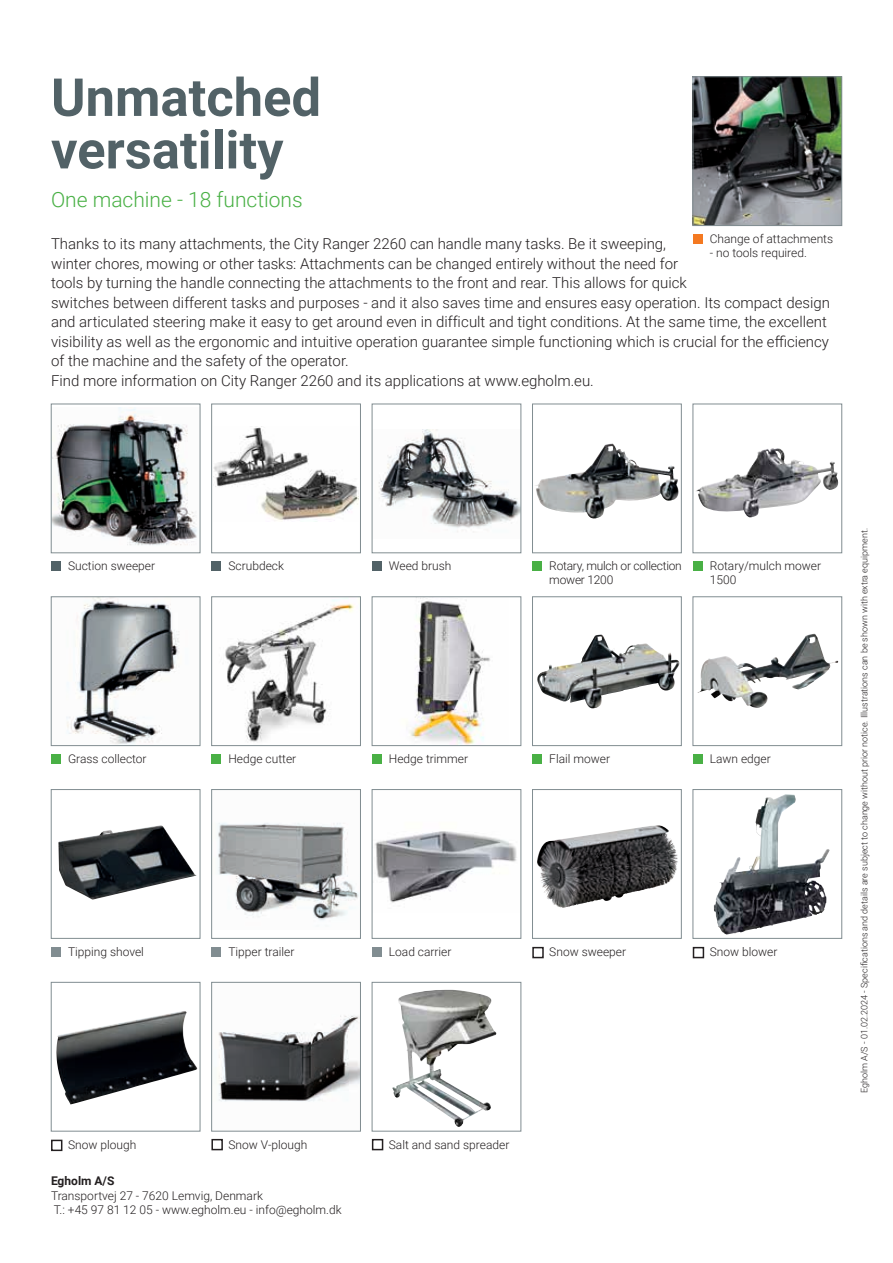
<style>
.page{position:relative;width:893px;height:1263px;background:#fff}
.page>*{position:absolute;margin:0;border:0;box-sizing:border-box;transform-origin:0 0}
.t1{font:700 52.5px/52.5px "Roboto";color:#526267}
.t2{font:300 21px "Roboto";color:#49b045}
.t3{font:300 15px/19.5px "Roboto";color:#231f20}
.t4{font:300 12px/13.5px "Roboto";color:#231f20}
.t5{font:300 12px/13.5px "Roboto";letter-spacing:-.02em;color:#231f20}
.t6{font:700 12px "Roboto";color:#231f20}
.t7{font:300 9px "Roboto";color:#231f20}
</style>
<div class="page">
<img style="left:53px;top:407px;width:144px;height:139px">
<div style="left:51px;top:404px;width:149px;height:149px;border:1px solid #818d91"></div>
<img style="left:378px;top:430px;width:141px;height:103px">
<div style="left:372px;top:404px;width:149px;height:149px;border:1px solid #818d91"></div>
<img style="left:535px;top:444px;width:144px;height:74px">
<div style="left:532px;top:404px;width:149px;height:149px;border:1px solid #818d91"></div>
<img style="left:696px;top:448px;width:143px;height:70px">
<div style="left:693px;top:404px;width:149px;height:149px;border:1px solid #818d91"></div>
<img style="left:66px;top:599px;width:113px;height:145px">
<div style="left:51px;top:597px;width:149px;height:149px;border:1px solid #818d91"></div>
<img style="left:218px;top:1015px;width:141px;height:87px">
<div style="left:211px;top:982px;width:150px;height:149px;border:1px solid #818d91"></div>
<img style="left:392px;top:990px;width:99px;height:137px">
<div style="left:372px;top:982px;width:149px;height:149px;border:1px solid #818d91"></div>
<img style="left:218px;top:822px;width:141px;height:99px">
<div style="left:211px;top:789px;width:150px;height:149px;border:1px solid #818d91"></div>
<img style="left:375px;top:831px;width:142px;height:72px">
<div style="left:372px;top:789px;width:149px;height:149px;border:1px solid #818d91"></div>
<img style="left:56px;top:1011px;width:141px;height:93px">
<div style="left:51px;top:982px;width:149px;height:149px;border:1px solid #818d91"></div>
<img style="left:714px;top:794px;width:116px;height:140px">
<div style="left:693px;top:789px;width:149px;height:149px;border:1px solid #818d91"></div>
<img style="left:58px;top:825px;width:139px;height:75px">
<div style="left:51px;top:789px;width:149px;height:149px;border:1px solid #818d91"></div>
<img style="left:225px;top:600px;width:130px;height:142px">
<div style="left:211px;top:597px;width:150px;height:149px;border:1px solid #818d91"></div>
<img style="left:537px;top:825px;width:119px;height:77px">
<div style="left:532px;top:789px;width:149px;height:149px;border:1px solid #818d91"></div>
<img style="left:409px;top:601px;width:81px;height:143px">
<div style="left:372px;top:597px;width:149px;height:149px;border:1px solid #818d91"></div>
<img style="left:537px;top:635px;width:142px;height:73px">
<div style="left:532px;top:597px;width:149px;height:149px;border:1px solid #818d91"></div>
<img style="left:697px;top:634px;width:117px;height:67px">
<div style="left:693px;top:597px;width:149px;height:149px;border:1px solid #818d91"></div>
<img style="left:695px;top:79px;width:145px;height:145px">
<div style="left:693px;top:77px;width:149px;height:149px;border:1px solid #818d91"></div>
<img style="left:214px;top:427px;width:144px;height:95px">
<div style="left:211px;top:404px;width:150px;height:149px;border:1px solid #818d91"></div>
<div style="left:51px;top:561px;width:10px;height:10px;background:#526267"></div>
<div style="left:372px;top:561px;width:10px;height:10px;background:#526267"></div>
<div style="left:532px;top:561px;width:10px;height:10px;background:#49b045"></div>
<div style="left:693px;top:561px;width:10px;height:10px;background:#49b045"></div>
<div style="left:51px;top:754px;width:10px;height:10px;background:#49b045"></div>
<div style="left:211px;top:1139px;width:12px;height:11px;border:2px solid #231f20"></div>
<div style="left:372px;top:1139px;width:11px;height:11px;border:2px solid #231f20"></div>
<div style="left:211px;top:947px;width:10px;height:10px;background:#818d91"></div>
<div style="left:372px;top:947px;width:10px;height:10px;background:#818d91"></div>
<div style="left:51px;top:1140px;width:11px;height:11px;border:2px solid #231f20"></div>
<div style="left:532px;top:947px;width:12px;height:11px;border:2px solid #231f20"></div>
<div style="left:693px;top:947px;width:11px;height:11px;border:2px solid #231f20"></div>
<div style="left:51px;top:947px;width:10px;height:10px;background:#818d91"></div>
<div style="left:211px;top:754px;width:10px;height:10px;background:#49b045"></div>
<div style="left:372px;top:754px;width:10px;height:10px;background:#49b045"></div>
<div style="left:532px;top:754px;width:10px;height:10px;background:#49b045"></div>
<div style="left:693px;top:754px;width:10px;height:10px;background:#49b045"></div>
<div style="left:693px;top:234px;width:10px;height:10px;background:#f47921"></div>
<div style="left:211px;top:561px;width:10px;height:10px;background:#526267"></div>
<h1 class="t1" style="left:51px;top:69px;width:272px">Unmatched versatility</h1>
<h2 class="t2" style="left:51px;top:185px;width:253px">One machine - 18 functions</h2>
<p class="t4" style="left:710px;top:232px;width:125px">Change of attachments</p>
<p class="t4" style="left:710px;top:245px;width:99px">- no tools required.</p>
<p class="t3" style="left:51px;top:234px;width:780px">Thanks to its many attachments, the City Ranger 2260 can handle many tasks. Be it sweeping,<br>winter chores, mowing or other tasks: Attachments can be changed entirely without the need for<br>tools by turning the handle connecting the attachments to the front and rear. This allows for quick<br>switches between different tasks and purposes - and it also saves time and ensures easy operation. Its compact design and articulated steering make it easy to get around even in difficult and tight conditions. At the same time, the excellent visibility as well as the ergonomic and intuitive operation guarantee simple functioning which is crucial for the efficiency of the machine and the safety of the operator.<br>Find more information on City Ranger 2260 and its applications at www.egholm.eu.</p>
<p class="t4" style="left:68px;top:559px;width:89px">Suction sweeper</p>
<p class="t4" style="left:389px;top:559px;width:64px">Weed brush</p>
<p class="t5" style="left:549px;top:559px;width:134px">Rotary, mulch or collection mower 1200</p>
<p class="t4" style="left:710px;top:559px;width:113px">Rotary/mulch mower<br>1500</p>
<p class="t4" style="left:228px;top:559px;width:57px">Scrubdeck</p>
<p class="t4" style="left:68px;top:752px;width:80px">Grass collector</p>
<p class="t4" style="left:228px;top:752px;width:69px">Hedge cutter</p>
<p class="t4" style="left:389px;top:752px;width:81px">Hedge trimmer</p>
<p class="t4" style="left:549px;top:752px;width:62px">Flail mower</p>
<p class="t4" style="left:68px;top:944px;width:77px">Tipping shovel</p>
<p class="t4" style="left:228px;top:944px;width:68px">Tipper trailer</p>
<p class="t4" style="left:389px;top:944px;width:64px">Load carrier</p>
<p class="t4" style="left:549px;top:944px;width:78px">Snow sweeper</p>
<p class="t4" style="left:68px;top:1137px;width:70px">Snow plough</p>
<p class="t4" style="left:228px;top:1137px;width:80px">Snow V-plough</p>
<p class="t4" style="left:389px;top:1137px;width:122px">Salt and sand spreader</p>
<p class="t6" style="left:51px;top:1172px;width:65px">Egholm A/S</p>
<p class="t4" style="left:51px;top:1187px;width:292px;line-height:14.4px">Transportvej 27 - 7620 Lemvig, Denmark<br>T.: +45 97 81 12 05 - www.egholm.eu - info@egholm.dk</p>
<p class="t4" style="left:710px;top:752px;width:63px">Lawn edger</p>
<p class="t4" style="left:710px;top:944px;width:69px">Snow blower</p>
<p class="t7" style="left:858px;top:1093px;width:566px;rotate:-90deg">Egholm A/S - 01.02.2024 - Specifications and details are subject to change without prior notice. Illustrations can be shown with extra equipment.</p>
</div>
